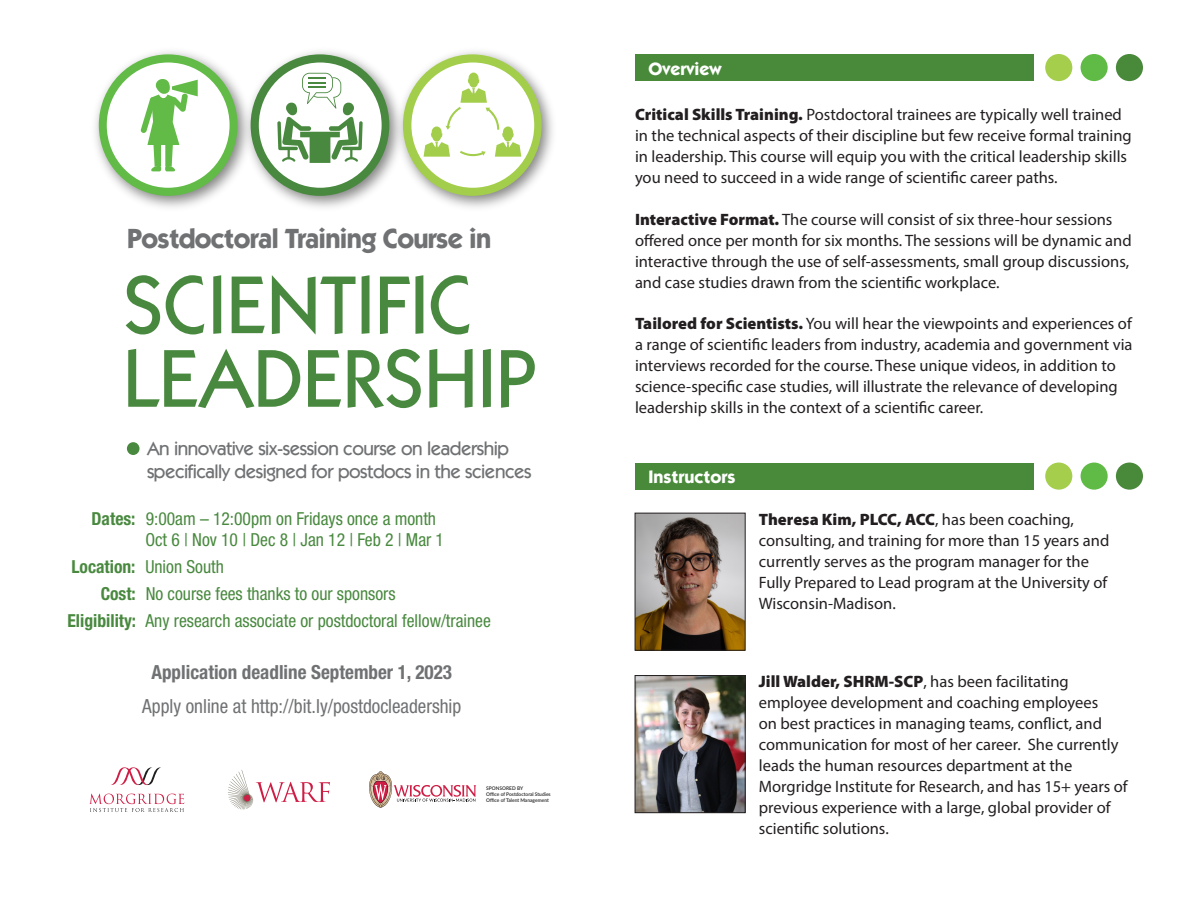
<style>
.page{position:relative;width:1188px;height:918px;background:#fff}
.page>*{position:absolute;margin:0;border:0;box-sizing:border-box;transform-origin:0 0}
.t1{font:500 82.5px/73.7px "Itc Kabel";color:#49893f}
.t2{font:700 27.9px "Itc Kabel";letter-spacing:-.025em;color:#6f7173}
.t3{font:condensed 19.5px/34.2px "Helvetica Neue LT Std";color:#6f7173;text-align:center}
.t4{font:500 19.35px/23.2px "Itc Kabel";letter-spacing:-.025em;color:#6f7173}
.t5{font:condensed 18px/21.6px "Helvetica Neue LT Std";color:#49893f}
.t6{font:700 18px "Itc Kabel";color:#fff}
.t7{font:16.5px/21px "Myriad Pro";color:#231f20}
.t8{font:600 4.95px/6px "Lato";color:#211e1e}
.s1{font-weight:700}
.s2{font-weight:900}
</style>
<div class="page">
<div style="left:635px;top:54px;width:399px;height:27px;background:#49893a"></div>
<div style="left:1045px;top:54px;width:27px;height:27px;background:#a4ce4c;border-radius:50%"></div>
<div style="left:1081px;top:54px;width:27px;height:27px;background:#60bb46;border-radius:50%"></div>
<div style="left:1116px;top:54px;width:27px;height:27px;background:#49893a;border-radius:50%"></div>
<div style="left:635px;top:463px;width:399px;height:27px;background:#49893a"></div>
<div style="left:1045px;top:463px;width:27px;height:27px;background:#a4ce4c;border-radius:50%"></div>
<div style="left:1081px;top:463px;width:27px;height:27px;background:#60bb46;border-radius:50%"></div>
<div style="left:1116px;top:463px;width:27px;height:27px;background:#49893a;border-radius:50%"></div>
<img style="left:637px;top:515px;width:106px;height:133px">
<div style="left:635px;top:513px;width:110px;height:137px;border:1px solid #231f20"></div>
<img style="left:637px;top:677px;width:106px;height:134px">
<div style="left:635px;top:675px;width:110px;height:138px;border:1px solid #231f20"></div>
<svg style="left:228px;top:770px;width:102px;height:40px"></svg>
<svg style="left:89px;top:794px;width:95px;height:18px"></svg>
<svg style="left:111px;top:767px;width:50px;height:19px"></svg>
<svg style="left:369px;top:771px;width:107px;height:37px"></svg>
<div style="left:127px;top:442px;width:13px;height:13px;background:#49893f;border-radius:50%"></div>
<img style="left:257px;top:51px;width:134px;height:157px">
<div style="left:251px;top:54px;width:138px;height:142px;border:16px solid #49893f;border-radius:50%"></div>
<div style="left:259px;top:63px;width:123px;height:125px;background:#fff;border-radius:50%"></div>
<svg style="left:277px;top:73px;width:86px;height:90px"></svg>
<img style="left:95px;top:51px;width:162px;height:157px">
<div style="left:99px;top:54px;width:139px;height:142px;border:16px solid #62bb47;border-radius:50%"></div>
<div style="left:107px;top:63px;width:123px;height:125px;background:#fff;border-radius:50%"></div>
<svg style="left:140px;top:79px;width:58px;height:93px"></svg>
<img style="left:391px;top:51px;width:162px;height:157px">
<div style="left:403px;top:54px;width:139px;height:142px;border:16px solid #a3ce4b;border-radius:50%"></div>
<div style="left:411px;top:63px;width:123px;height:125px;background:#fff;border-radius:50%"></div>
<svg style="left:424px;top:73px;width:97px;height:84px"></svg>
<p class="t2" style="left:127px;top:221px;width:366px">Postdoctoral Training Course in</p>
<p class="t1" style="left:123px;top:267px;width:415px">SCIENTIFIC<br>LEADERSHIP</p>
<p class="t4" style="left:147px;top:437px;width:386px">An innovative six-session course on leadership specifically designed for postdocs in the sciences</p>
<p class="t5" style="left:145px;top:507px;width:300px;text-indent:-54px"><span class="s1">Dates:</span> 9:00am – 12:00pm on Fridays once a month<br>Oct 6 | Nov 10 | Dec 8 | Jan 12 | Feb 2 | Mar 1</p>
<p class="t5" style="left:71px;top:556px;width:154px"><span class="s1">Location:</span> Union South</p>
<p class="t5" style="left:101px;top:583px;width:296px"><span class="s1">Cost:</span> No course fees thanks to our sponsors</p>
<p class="t5" style="left:68px;top:610px;width:425px"><span class="s1">Eligibility:</span> Any research associate or postdoctoral fellow/trainee</p>
<p class="t3" style="left:142px;top:655px;width:321px"><span class="s1">Application deadline September 1, 2023<br></span>Apply online at http://bit.ly/postdocleadership</p>
<p class="t8" style="left:486px;top:785px;width:66px">SPONSORED BY<br>Office of Postdoctoral Studies<br>Office of Talent Management</p>
<p class="t6" style="left:649px;top:58px;width:75px">Overview</p>
<p class="t7" style="left:635px;top:104px;width:498px"><span class="s2">Critical Skills Training.</span> Postdoctoral trainees are typically well trained in the technical aspects of their discipline but few receive formal training in leadership. This course will equip you with the critical leadership skills you need to succeed in a wide range of scientific career paths.</p>
<p class="t7" style="left:635px;top:208px;width:498px"><span class="s2">Interactive Format.</span> The course will consist of six three-hour sessions offered once per month for six months. The sessions will be dynamic and interactive through the use of self-assessments, small group discussions, and case studies drawn from the scientific workplace.</p>
<p class="t7" style="left:635px;top:313px;width:499px"><span class="s2">Tailored for Scientists.</span> You will hear the viewpoints and experiences of a range of scientific leaders from industry, academia and government via interviews recorded for the course. These unique videos, in addition to science-specific case studies, will illustrate the relevance of developing leadership skills in the context of a scientific career.</p>
<p class="t6" style="left:649px;top:466px;width:88px">Instructors</p>
<p class="t7" style="left:759px;top:508px;width:352px"><span class="s2">Theresa Kim, PLCC, ACC</span>, has been coaching, consulting, and training for more than 15 years and currently serves as the program manager for the Fully Prepared to Lead program at the University of Wisconsin-Madison.</p>
<p class="t7" style="left:759px;top:671px;width:370px"><span class="s2">Jill Walder, SHRM-SCP</span>, has been facilitating employee development and coaching employees<br>on best practices in managing teams, conflict, and communication for most of her career. She currently leads the human resources department at the Morgridge Institute for Research, and has 15+ years of previous experience with a large, global provider of scientific solutions.</p>
</div>
